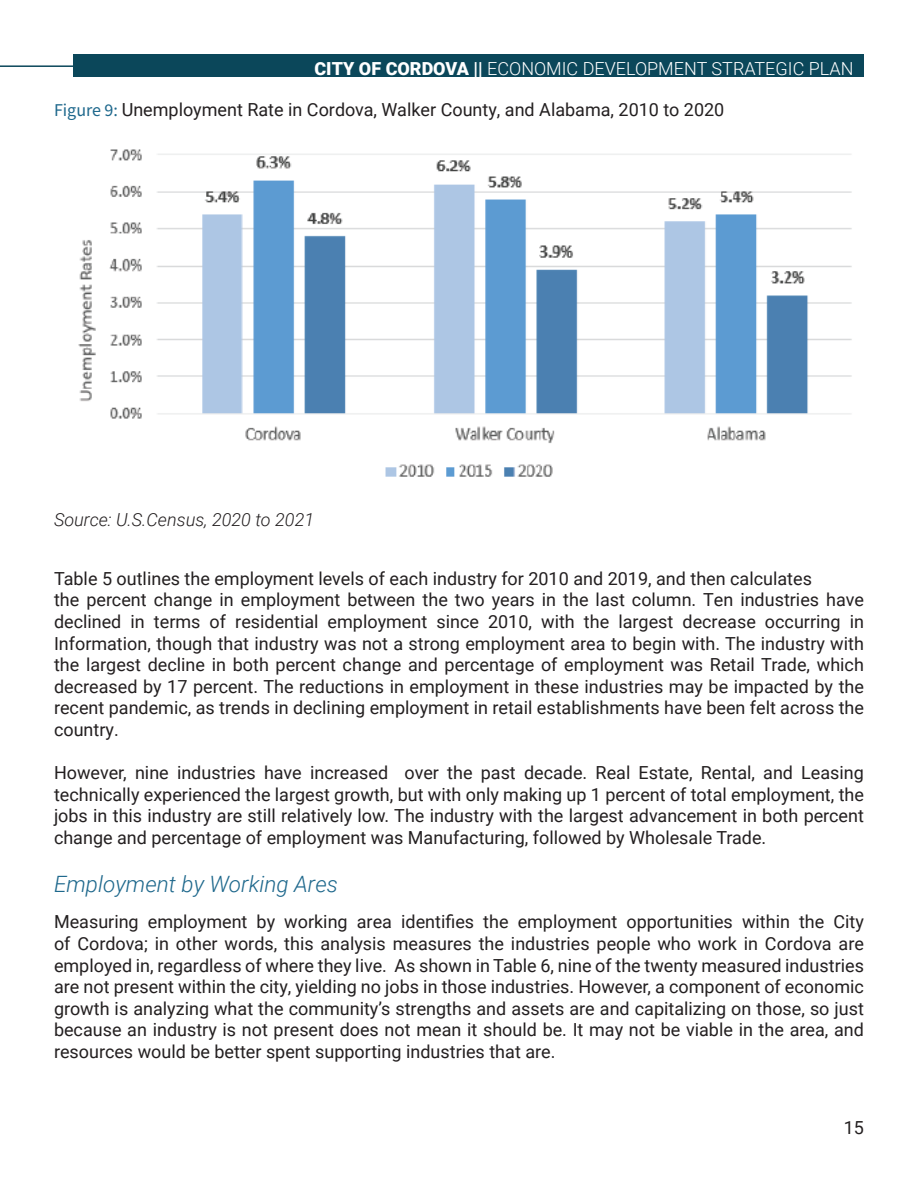
<style>
.page{position:relative;width:918px;height:1188px;background:#fff}
.page>*{position:absolute;margin:0;border:0;box-sizing:border-box;transform-origin:0 0}
.Subsection{font:italic 300 22.5px "Roboto";color:#1e688c}
.Text{font:18px/21.6px "Roboto";color:#231f20;text-align:justify}
.t1{font:300 18px "Roboto";color:#fff}
.Source{font:italic 300 18px "Roboto";color:#231f20}
.s1{font-weight:900}
.s2{font-family:"Source Sans Variable";color:#1e688c}
</style>
<div class="page">
<hr style="left:0;top:65px;width:864px;height:2px;background:#0b475a">
<div style="left:73px;top:54px;width:791px;height:23px;background:#0b475a"></div>
<img style="left:78px;top:149px;width:774px;height:328px">
<p class="t1" style="left:314px;top:56px;width:541px"><span class="s1">CITY OF CORDOVA ||</span> ECONOMIC DEVELOPMENT STRATEGIC PLAN</p>
<p class="Text" style="left:54px;top:98px;width:672px"><span class="s2">Figure 9:</span> Unemployment Rate in Cordova, Walker County, and Alabama, 2010 to 2020</p>
<p class="Source" style="left:54px;top:507px;width:262px">Source: U.S.Census, 2020 to 2021</p>
<p class="Text" style="left:54px;top:567px;width:760px">Table 5 outlines the employment levels of each industry for 2010 and 2019, and then calculates</p>
<p class="Text" style="left:54px;top:589px;width:812px">the percent change in employment between the two years in the last column. Ten industries have declined in terms of residential employment since 2010, with the largest decrease occurring in Information, though that industry was not a strong employment area to begin with. The industry with the largest decline in both percent change and percentage of employment was Retail Trade, which decreased by 17 percent. The reductions in employment in these industries may be impacted by the recent pandemic, as trends in declining employment in retail establishments have been felt across the country.</p>
<p class="Text" style="left:54px;top:761px;width:812px">However, nine industries have increased over the past decade. Real Estate, Rental, and Leasing technically experienced the largest growth, but with only making up 1 percent of total employment, the jobs in this industry are still relatively low. The industry with the largest advancement in both percent change and percentage of employment was Manufacturing, followed by Wholesale Trade.</p>
<p class="Subsection" style="left:54px;top:868px;width:285px">Employment by Working Ares</p>
<p class="Text" style="left:54px;top:910px;width:812px">Measuring employment by working area identifies the employment opportunities within the City of Cordova; in other words, this analysis measures the industries people who work in Cordova are employed in, regardless of where they live. As shown in Table 6, nine of the twenty measured industries are not present within the city, yielding no jobs in those industries. However, a component of economic growth is analyzing what the community’s strengths and assets are and capitalizing on those, so just because an industry is not present does not mean it should be. It may not be viable in the area, and resources would be better spent supporting industries that are.</p>
<p class="Text" style="left:844px;top:1116px;width:22px">15</p>
</div>
